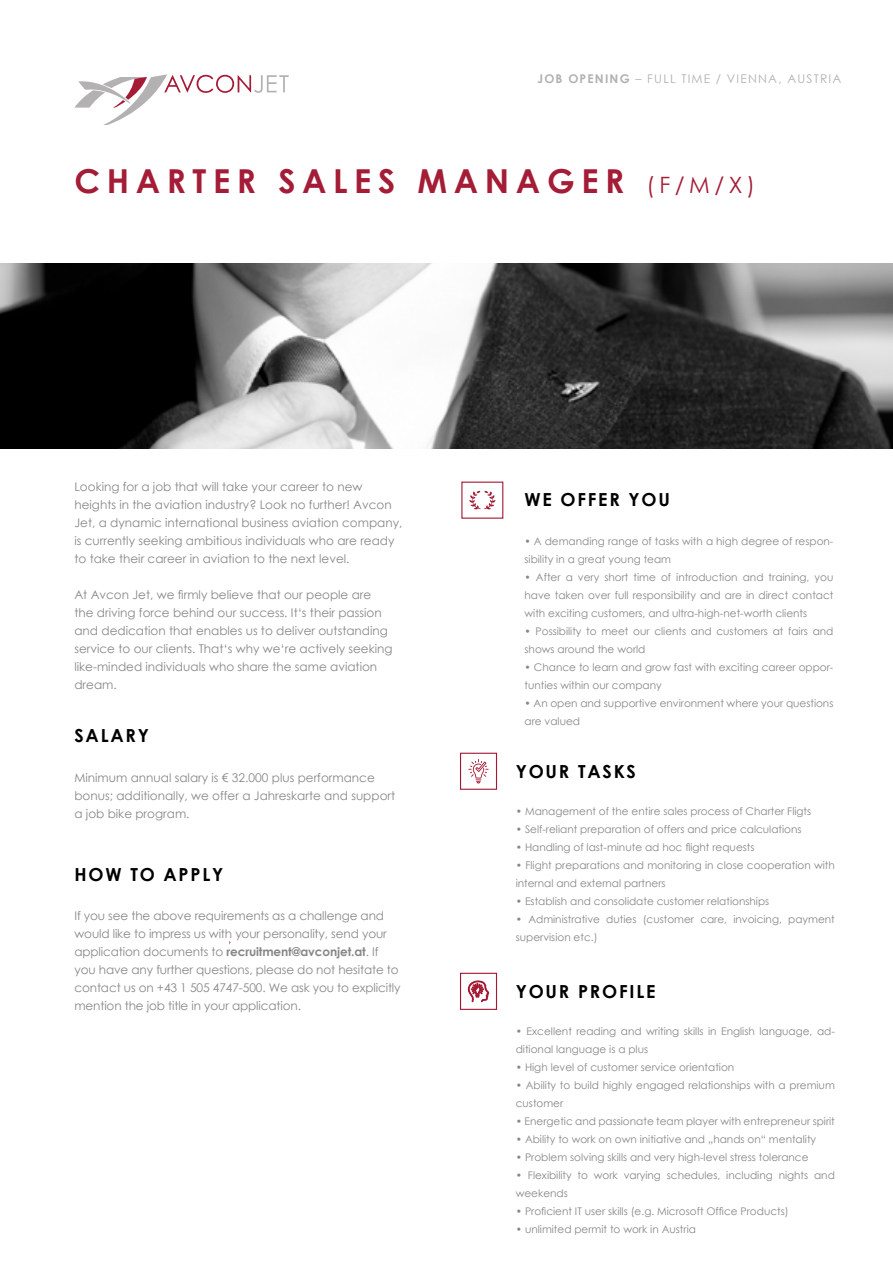
<style>
.page{position:relative;width:893px;height:1263px;background:#fff}
.page>*{position:absolute;margin:0;border:0;box-sizing:border-box;transform-origin:0 0}
.t1{font:700 33px "Century Gothic";letter-spacing:.2em;color:#a41c35}
.t2{font:700 18px "Century Gothic";letter-spacing:.1em;color:#000}
.t3{font:12px/18px "Century Gothic";color:#878787}
.t4{font:12px "Century Gothic";letter-spacing:.1em;color:#b2b1b1}
.t5{font:10.5px/18px "Century Gothic";color:#878787}
.s1{font-weight:700}
.s2{font-weight:400;font-size:22.5px}
</style>
<div class="page">
<svg style="left:74px;top:74px;width:215px;height:51px"></svg>
<svg style="left:468px;top:759px;width:21px;height:24px"></svg>
<div style="left:460px;top:753px;width:37px;height:37px;border:1px solid #a41834"></div>
<svg style="left:468px;top:980px;width:21px;height:22px"></svg>
<div style="left:460px;top:973px;width:37px;height:37px;border:1px solid #a41834"></div>
<img style="left:0;top:263px;width:893px;height:186px">
<svg style="left:469px;top:491px;width:26px;height:18px"></svg>
<p class="t4" style="left:537px;top:71px;width:305px"><span class="s1">JOB OPENING</span> – FULL TIME / VIENNA, AUSTRIA</p>
<h1 class="t1" style="left:74px;top:155px;width:682px">CHARTER SALES MANAGER <span class="s2">(F/M/X)</span></h1>
<p class="t3" style="left:74px;top:477px;width:330px">Looking for a job that will take your career to new heights in the aviation industry? Look no further! Avcon Jet, a dynamic international business aviation company, is currently seeking ambitious individuals who are ready to take their career in aviation to the next level.</p>
<p class="t3" style="left:74px;top:585px;width:320px">At Avcon Jet, we firmly believe that our people are the driving force behind our success. It‘s their passion and dedication that enables us to deliver outstanding service to our clients. That‘s why we‘re actively seeking like-minded individuals who share the same aviation dream.</p>
<h2 class="t2" style="left:74px;top:722px;width:76px">SALARY</h2>
<p class="t3" style="left:74px;top:769px;width:322px">Minimum annual salary is € 32.000 plus performance bonus; additionally, we offer a Jahreskarte and support a job bike program.</p>
<h2 class="t2" style="left:75px;top:860px;width:150px">HOW TO APPLY</h2>
<p class="t3" style="left:74px;top:907px;width:328px">If you see the above requirements as a challenge and would like to impress us with your personality, send your application documents to <span class="s1">recruitment@avconjet.at</span>. If you have any further questions, please do not hesitate to contact us on +43 1 505 4747-500. We ask you to explicitly mention the job title in your application.</p>
<h2 class="t2" style="left:524px;top:486px;width:147px">WE OFFER YOU</h2>
<p class="t5" style="left:524px;top:532px;width:310px">• A demanding range of tasks with a high degree of respon&shy;sibility in a great young team</p>
<p class="t5" style="left:524px;top:568px;width:310px;text-align:justify">• After a very short time of introduction and training, you have taken over full responsibility and are in direct contact with exciting customers, and ultra-high-net-worth clients</p>
<p class="t5" style="left:524px;top:622px;width:310px">• Possibility to meet our clients and customers at fairs and shows around the world</p>
<p class="t5" style="left:524px;top:658px;width:310px">• Chance to learn and grow fast with exciting career oppor&shy;tunties within our company</p>
<p class="t5" style="left:524px;top:694px;width:310px">• An open and supportive environment where your questions are valued</p>
<h2 class="t2" style="left:516px;top:757px;width:122px">YOUR TASKS</h2>
<p class="t5" style="left:516px;top:802px;width:297px">• Management of the entire sales process of Charter Fligts</p>
<p class="t5" style="left:516px;top:820px;width:287px">• Self-reliant preparation of offers and price calculations</p>
<p class="t5" style="left:516px;top:838px;width:240px">• Handling of last-minute ad hoc flight requests</p>
<p class="t5" style="left:516px;top:856px;width:321px">• Flight preparations and monitoring in close cooperation with internal and external partners</p>
<p class="t5" style="left:516px;top:892px;width:255px">• Establish and consolidate customer relationships</p>
<p class="t5" style="left:516px;top:910px;width:321px">• Administrative duties (customer care, invoicing, payment supervision etc.)</p>
<h2 class="t2" style="left:516px;top:977px;width:141px">YOUR PROFILE</h2>
<p class="t5" style="left:516px;top:1022px;width:321px">• Excellent reading and writing skills in English language, ad&shy;ditional language is a plus</p>
<p class="t5" style="left:516px;top:1058px;width:220px">• High level of customer service orientation</p>
<p class="t5" style="left:516px;top:1076px;width:321px">• Ability to build highly engaged relationships with a premium customer</p>
<p class="t5" style="left:516px;top:1112px;width:321px">• Energetic and passionate team player with entrepreneur spirit</p>
<p class="t5" style="left:516px;top:1130px;width:302px">• Ability to work on own initiative and „hands on“ mentality</p>
<p class="t5" style="left:516px;top:1148px;width:294px">• Problem solving skills and very high-level stress tolerance</p>
<p class="t5" style="left:516px;top:1166px;width:321px">• Flexibility to work varying schedules, including nights and weekends</p>
<p class="t5" style="left:516px;top:1202px;width:274px">• Proficient IT user skills (e.g. Microsoft Office Products)</p>
<p class="t5" style="left:516px;top:1220px;width:182px">• unlimited permit to work in Austria</p>
</div>
